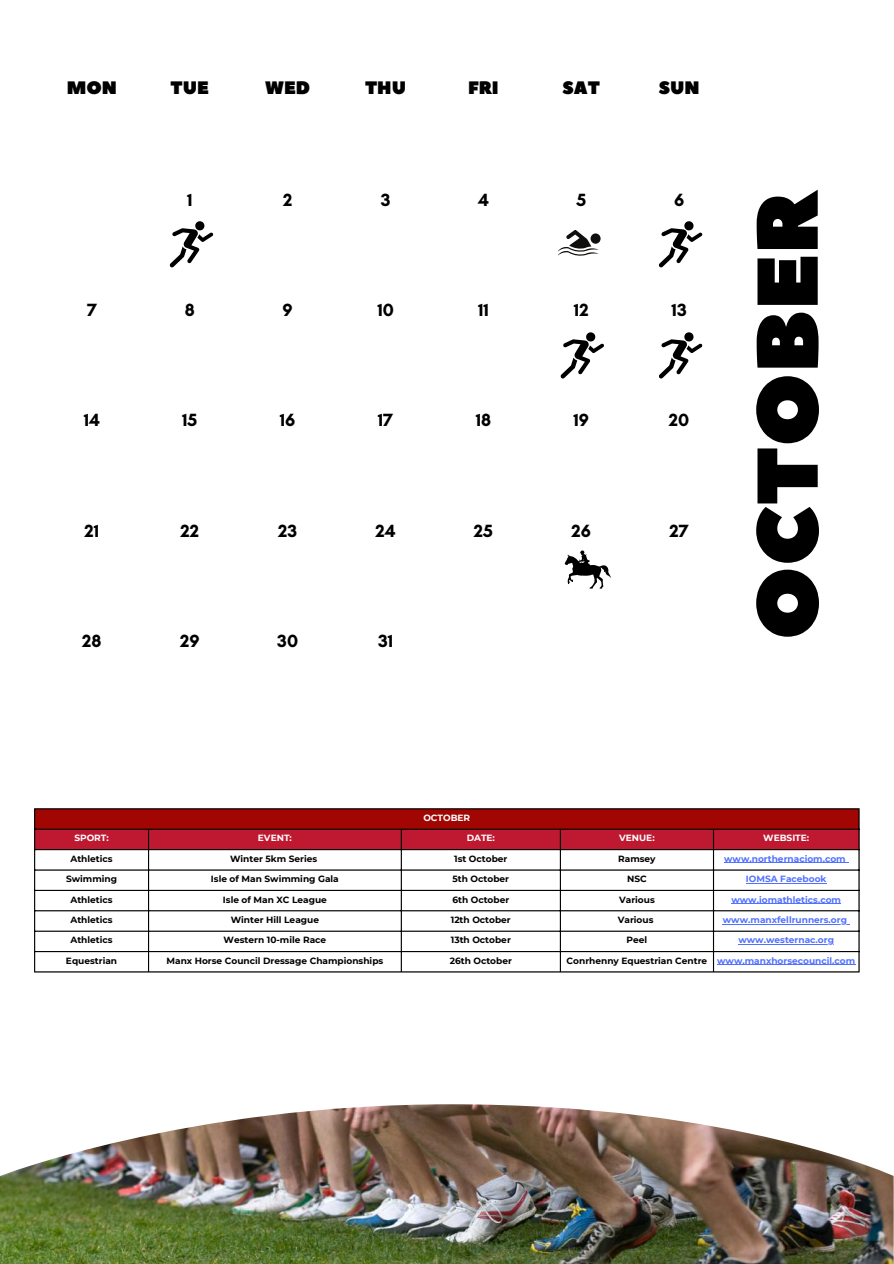
<style>
.page{position:relative;width:894px;height:1264px;background:#fff}
.page>*{position:absolute;margin:0;border:0;box-sizing:border-box;transform-origin:0 0}
.t1{font:85.95px "Peace Sans";color:#000}
.t2{font:700 18px "Glacial Indifference";color:#000}
.t3{font:18px "Peace Sans";color:#000}
.t4{font:700 9px "Montserrat";color:#000}
.t5{font:700 9px "Montserrat";color:#5271ff}
.t6{font:700 9px "Montserrat";color:#fff}
.s1{color:#5271ff}
</style>
<div class="page">
<img style="left:0;top:1104px;width:893px;height:159px">
<div style="left:34px;top:808px;width:825px;height:21px;background:#a10603"></div>
<div style="left:35px;top:829px;width:823px;height:20px;background:#be1931"></div>
<svg style="left:35px;top:850px;width:823px;height:121px"></svg>
<hr style="left:724px;top:862px;width:121px;height:1px;background:#5271ff">
<hr style="left:745px;top:883px;width:81px;height:1px;background:#5271ff">
<hr style="left:731px;top:903px;width:109px;height:1px;background:#5271ff">
<hr style="left:722px;top:923px;width:124px;height:1px;background:#5271ff">
<hr style="left:738px;top:944px;width:95px;height:1px;background:#5271ff">
<hr style="left:717px;top:964px;width:138px;height:1px;background:#5271ff">
<hr style="left:34px;top:809px;width:1px;height:162px;background:#000">
<hr style="left:148px;top:829px;width:1px;height:142px;background:#000">
<hr style="left:400px;top:829px;width:2px;height:142px;background:#000">
<hr style="left:559px;top:829px;width:1px;height:142px;background:#000">
<hr style="left:712px;top:829px;width:1px;height:142px;background:#000">
<hr style="left:858px;top:809px;width:1px;height:162px;background:#000">
<hr style="left:34px;top:808px;width:825px;height:1px;background:#000">
<hr style="left:34px;top:828px;width:825px;height:1px;background:#000">
<hr style="left:34px;top:849px;width:825px;height:1px;background:#000">
<hr style="left:34px;top:869px;width:825px;height:1px;background:#000">
<hr style="left:34px;top:889px;width:825px;height:2px;background:#000">
<hr style="left:34px;top:910px;width:825px;height:1px;background:#000">
<hr style="left:34px;top:930px;width:825px;height:1px;background:#000">
<hr style="left:34px;top:951px;width:825px;height:1px;background:#000">
<hr style="left:34px;top:971px;width:825px;height:1px;background:#000">
<svg style="left:169px;top:221px;width:44px;height:46px"></svg>
<svg style="left:659px;top:221px;width:43px;height:46px"></svg>
<svg style="left:560px;top:332px;width:44px;height:46px"></svg>
<svg style="left:659px;top:332px;width:43px;height:46px"></svg>
<svg style="left:564px;top:550px;width:46px;height:38px"></svg>
<div style="left:590px;top:233px;width:10px;height:11px;background:#100f0d;border-radius:50%"></div>
<svg style="left:558px;top:230px;width:40px;height:26px"></svg>
<h2 class="t3" style="left:67px;top:76px;width:52px">MON</h2>
<h2 class="t3" style="left:170px;top:76px;width:40px">TUE</h2>
<h2 class="t3" style="left:265px;top:76px;width:46px">WED</h2>
<h2 class="t3" style="left:365px;top:76px;width:43px">THU</h2>
<h2 class="t3" style="left:468px;top:76px;width:32px">FRI</h2>
<h2 class="t3" style="left:562px;top:76px;width:39px">SAT</h2>
<h2 class="t3" style="left:658px;top:76px;width:42px">SUN</h2>
<h2 class="t2" style="left:187px;top:188px;width:7px">1</h2>
<h2 class="t2" style="left:283px;top:188px;width:11px">2</h2>
<h2 class="t2" style="left:380px;top:188px;width:11px">3</h2>
<h2 class="t2" style="left:478px;top:188px;width:12px">4</h2>
<h2 class="t2" style="left:576px;top:188px;width:11px">5</h2>
<h2 class="t2" style="left:674px;top:188px;width:12px">6</h2>
<h2 class="t2" style="left:87px;top:299px;width:11px">7</h2>
<h2 class="t2" style="left:185px;top:299px;width:12px">8</h2>
<h2 class="t2" style="left:282px;top:299px;width:12px">9</h2>
<h2 class="t2" style="left:377px;top:299px;width:18px">10</h2>
<h2 class="t2" style="left:478px;top:299px;width:12px">11</h2>
<h2 class="t2" style="left:573px;top:299px;width:16px">12</h2>
<h2 class="t2" style="left:671px;top:299px;width:17px">13</h2>
<h2 class="t2" style="left:84px;top:409px;width:18px">14</h2>
<h2 class="t2" style="left:182px;top:409px;width:17px">15</h2>
<h2 class="t2" style="left:280px;top:409px;width:17px">16</h2>
<h2 class="t2" style="left:378px;top:409px;width:17px">17</h2>
<h2 class="t2" style="left:475px;top:409px;width:17px">18</h2>
<h2 class="t2" style="left:573px;top:409px;width:17px">19</h2>
<h2 class="t2" style="left:668px;top:409px;width:22px">20</h2>
<h2 class="t2" style="left:85px;top:519px;width:16px">21</h2>
<h2 class="t2" style="left:180px;top:519px;width:20px">22</h2>
<h2 class="t2" style="left:278px;top:519px;width:21px">23</h2>
<h2 class="t2" style="left:375px;top:519px;width:22px">24</h2>
<h2 class="t2" style="left:473px;top:519px;width:21px">25</h2>
<h2 class="t2" style="left:571px;top:519px;width:21px">26</h2>
<h2 class="t2" style="left:669px;top:519px;width:21px">27</h2>
<h2 class="t2" style="left:82px;top:629px;width:21px">28</h2>
<h2 class="t2" style="left:180px;top:629px;width:21px">29</h2>
<h2 class="t2" style="left:277px;top:629px;width:22px">30</h2>
<h2 class="t2" style="left:378px;top:629px;width:17px">31</h2>
<h1 class="t1" style="left:730px;top:640px;width:452px;rotate:-90deg">OCTOBER</h1>
<p class="t6" style="left:423px;top:812px;width:48px">OCTOBER</p>
<p class="t6" style="left:74px;top:832px;width:36px">SPORT:</p>
<p class="t6" style="left:258px;top:832px;width:35px">EVENT:</p>
<p class="t6" style="left:466px;top:832px;width:30px">DATE:</p>
<p class="t6" style="left:619px;top:832px;width:37px">VENUE:</p>
<p class="t6" style="left:763px;top:832px;width:48px">WEBSITE:</p>
<p class="t4" style="left:70px;top:853px;width:44px">Athletics</p>
<p class="t4" style="left:230px;top:853px;width:89px">Winter 5km Series</p>
<p class="t4" style="left:454px;top:853px;width:55px">1st October</p>
<p class="t4" style="left:618px;top:853px;width:39px">Ramsey</p>
<p class="t5" style="left:724px;top:853px;width:123px">www.northernaciom.com</p>
<p class="t4" style="left:66px;top:873px;width:52px">Swimming</p>
<p class="t4" style="left:211px;top:873px;width:129px">Isle of Man Swimming Gala</p>
<p class="t4" style="left:452px;top:873px;width:58px">5th October</p>
<p class="t4" style="left:627px;top:873px;width:21px">NSC</p>
<p class="t5" style="left:745px;top:873px;width:82px">IOMSA Facebook</p>
<p class="t4" style="left:70px;top:893px;width:44px">Athletics</p>
<p class="t4" style="left:223px;top:893px;width:105px">Isle of Man XC League</p>
<p class="t4" style="left:452px;top:893px;width:58px">6th October</p>
<p class="t4" style="left:619px;top:893px;width:37px">Various</p>
<p class="t5" style="left:731px;top:893px;width:111px">www.iomathletics.com</p>
<p class="t4" style="left:70px;top:914px;width:44px">Athletics</p>
<p class="t4" style="left:231px;top:914px;width:90px">Winter Hill League</p>
<p class="t4" style="left:450px;top:914px;width:62px">12th October</p>
<p class="t4" style="left:617px;top:914px;width:37px">Various</p>
<p class="t5" style="left:722px;top:914px;width:126px">www.manxfellrunners.org</p>
<p class="t4" style="left:70px;top:934px;width:44px">Athletics</p>
<p class="t4" style="left:223px;top:934px;width:104px">Western 10-mile Race</p>
<p class="t4" style="left:450px;top:934px;width:62px">13th October</p>
<p class="t4" style="left:626px;top:934px;width:22px">Peel</p>
<p class="t5" style="left:738px;top:934px;width:97px">www.westernac.org</p>
<p class="t4" style="left:66px;top:955px;width:53px">Equestrian</p>
<p class="t4" style="left:166px;top:955px;width:218px">Manx Horse Council Dressage Championships</p>
<p class="t4" style="left:449px;top:955px;width:64px">26th October</p>
<p class="t4" style="left:566px;top:955px;width:290px">Conrhenny Equestrian Centre <span class="s1">www.manxhorsecouncil.com</span></p>
</div>
